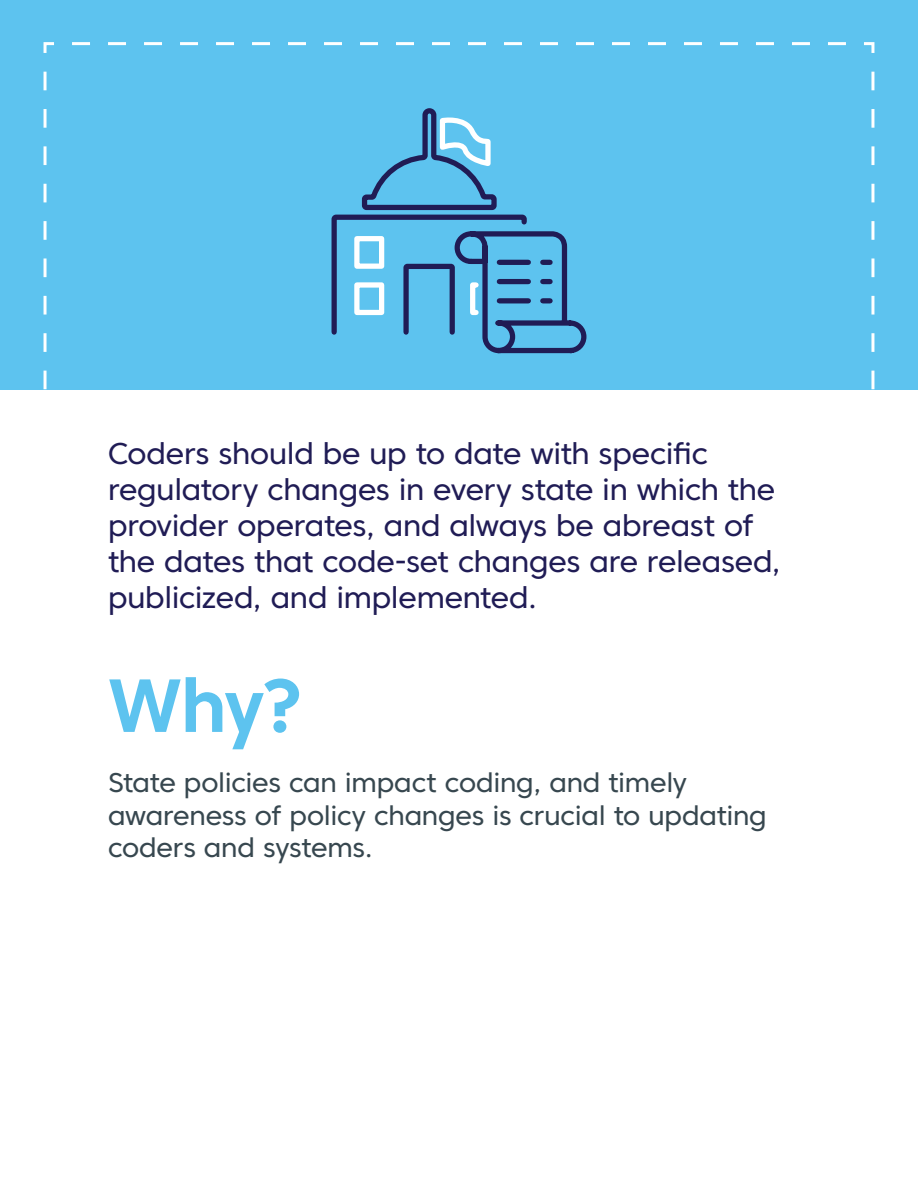
<style>
.page{position:relative;width:918px;height:1188px;background:#fff}
.page>*{position:absolute;margin:0;border:0;box-sizing:border-box;transform-origin:0 0}
.t1{font:700 75px "Core Sans C 65";color:#5dc3ef}
.t2{font:30px/36px "Core Sans C 45";letter-spacing:-.01em;color:#201c55}
.t3{font:27px/32.4px "Core Sans C 45";letter-spacing:-.01em;color:#37474f}
</style>
<div class="page">
<div style="left:0;top:0;width:918px;height:389px;background:#5dc3ef"></div>
<svg style="left:42px;top:42px;width:834px;height:348px"></svg>
<svg style="left:329px;top:106px;width:260px;height:250px"></svg>
<svg style="left:352px;top:233px;width:129px;height:85px"></svg>
<p class="t2" style="left:108px;top:435px;width:674px">Coders should be up to date with specific regulatory changes in every state in which the provider operates, and always be abreast of the dates that code-set changes are released, publicized, and implemented.</p>
<h1 class="t1" style="left:108px;top:659px;width:197px">Why?</h1>
<p class="t3" style="left:108px;top:767px;width:660px">State policies can impact coding, and timely awareness of policy changes is crucial to updating coders and systems.</p>
</div>
